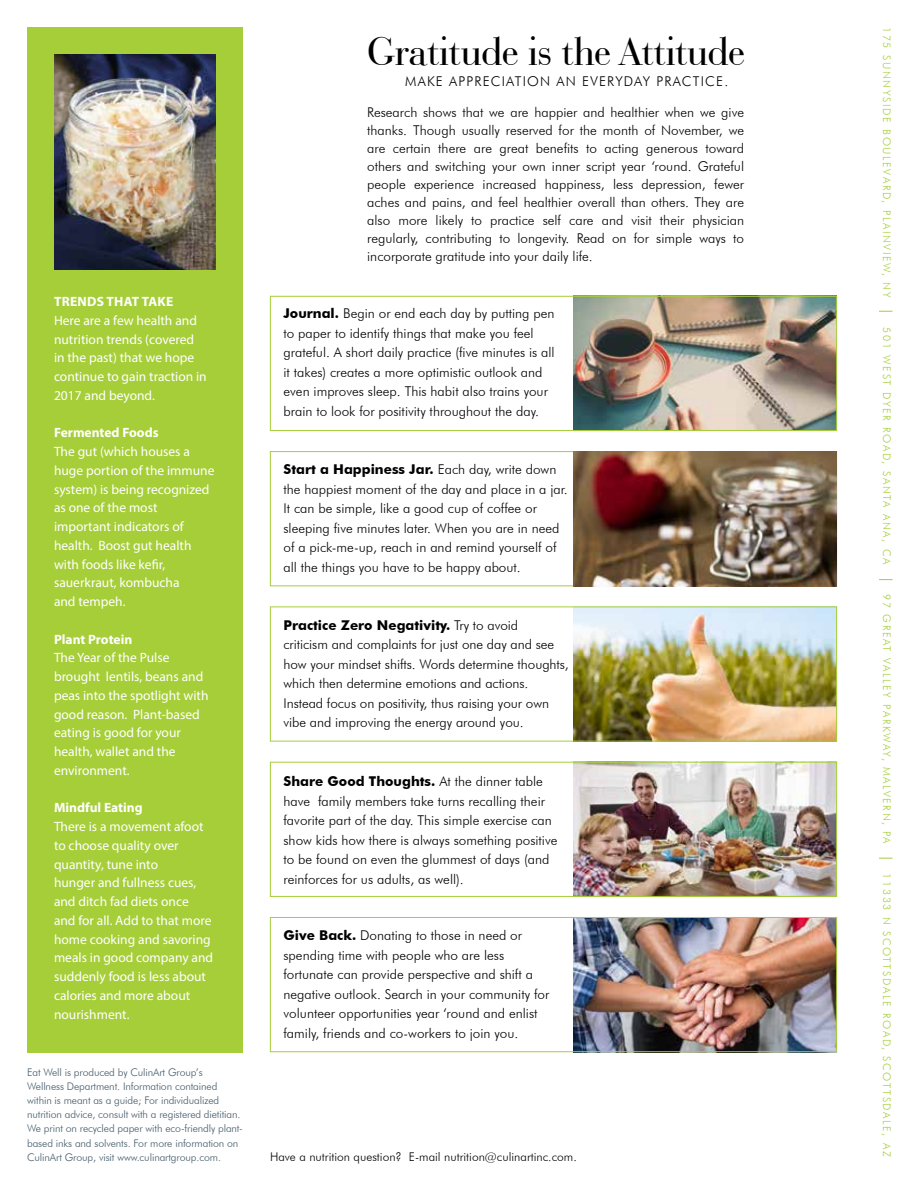
<style>
.page{position:relative;width:918px;height:1188px;background:#fff}
.page>*{position:absolute;margin:0;border:0;box-sizing:border-box;transform-origin:0 0}
.t1{font:42px "Bauer Bodoni BT";color:#000}
.t2{font:300 13.5px/19.5px "Futura BT";color:#000}
.t3{font:13.5px/18.8px "Myriad Pro";color:#fff}
.t4{font:700 13.5px "Myriad Pro";color:#fff}
.t5{font:300 13.5px "Futura BT";letter-spacing:.09em;color:#000}
.t6{font:700 13.5px "Myriad Pro";letter-spacing:.02em;color:#fff}
.t7{font:300 12px "Futura BT";color:#000}
.t8{font:300 10.5px/14.2px "Futura BT";letter-spacing:-.01em;color:#425968}
.t9{font:300 10.5px "Futura BT";letter-spacing:.16em;color:#a6ce39}
.s1{font-weight:700}
</style>
<div class="page">
<img style="left:574px;top:451px;width:263px;height:135px">
<div style="left:27px;top:27px;width:216px;height:1026px;background:#a6ce39"></div>
<img style="left:54px;top:54px;width:162px;height:216px">
<svg style="left:879px;top:311px;width:14px;height:1px"></svg>
<svg style="left:879px;top:579px;width:14px;height:1px"></svg>
<svg style="left:879px;top:858px;width:14px;height:1px"></svg>
<img style="left:574px;top:298px;width:261px;height:131px">
<div style="left:270px;top:296px;width:567px;height:135px;border:1px solid #a6ce39"></div>
<img style="left:574px;top:609px;width:261px;height:131px">
<div style="left:270px;top:607px;width:567px;height:135px;border:1px solid #a6ce39"></div>
<img style="left:574px;top:764px;width:261px;height:131px">
<div style="left:270px;top:762px;width:567px;height:135px;border:1px solid #a6ce39"></div>
<img style="left:574px;top:919px;width:261px;height:131px">
<div style="left:270px;top:917px;width:567px;height:135px;border:1px solid #a6ce39"></div>
<p class="t6" style="left:54px;top:293px;width:121px">TRENDS THAT TAKE</p>
<p class="t3" style="left:54px;top:311px;width:154px">Here are a few health and nutrition trends (covered in the past) that we hope continue to gain traction in<br>2017 and beyond.</p>
<p class="t4" style="left:54px;top:424px;width:106px">Fermented Foods</p>
<p class="t3" style="left:54px;top:442px;width:162px">The gut (which houses a huge portion of the immune system) is being recognized as one of the most important indicators of health. Boost gut health with foods like kefir, sauerkraut, kombucha<br>and tempeh.</p>
<p class="t4" style="left:54px;top:630px;width:80px">Plant Protein</p>
<p class="t3" style="left:54px;top:648px;width:156px">The Year of the Pulse brought lentils, beans and peas into the spotlight with good reason. Plant-based eating is good for your health, wallet and the environment.</p>
<p class="t4" style="left:54px;top:799px;width:90px">Mindful Eating</p>
<p class="t3" style="left:54px;top:817px;width:161px">There is a movement afoot to choose quality over quantity, tune into<br>hunger and fullness cues, and ditch fad diets once and for all. Add to that more home cooking and savoring meals in good company and suddenly food is less about calories and more about nourishment.</p>
<p class="t8" style="left:27px;top:1065px;width:217px">Eat Well is produced by CulinArt Group’s<br>Wellness Department. Information contained within is meant as a guide; For individualized nutrition advice, consult with a registered dietitian.<br>We print on recycled paper with eco-friendly plant&shy;based inks and solvents. For more information on CulinArt Group, visit www.culinartgroup.com.</p>
<h1 class="t1" style="left:367px;top:26px;width:379px">Gratitude is the Attitude</h1>
<p class="t9" style="left:893px;top:27px;width:272px;rotate:90deg">175 SUNNYSIDE BOULEVARD, PLAINVIEW, NY</p>
<p class="t9" style="left:893px;top:327px;width:239px;rotate:90deg">501 WEST DYER ROAD, SANTA ANA, CA</p>
<p class="t9" style="left:893px;top:594px;width:251px;rotate:90deg">97 GREAT VALLEY PARKWAY, MALVERN, PA</p>
<p class="t9" style="left:893px;top:873px;width:285px;rotate:90deg">11333 N SCOTTSDALE ROAD, SCOTTSDALE, AZ</p>
<p class="t5" style="left:405px;top:73px;width:325px">MAKE APPRECIATION AN EVERYDAY PRACTICE.</p>
<p class="t2" style="left:367px;top:103px;width:378px;line-height:18px;text-align:justify">Research shows that we are happier and healthier when we give thanks. Though usually reserved for the month of November, we are certain there are great benefits to acting generous toward others and switching your own inner script year ‘round. Grateful people experience increased happiness, less depression, fewer aches and pains, and feel healthier overall than others. They are also more likely to practice self care and visit their physician regularly, contributing to longevity. Read on for simple ways to incorporate gratitude into your daily life.</p>
<p class="t2" style="left:284px;top:304px;width:273px"><span class="s1">Journal.</span> Begin or end each day by putting pen to paper to identify things that make you feel grateful. A short daily practice (five minutes is all it takes) creates a more optimistic outlook and even improves sleep. This habit also trains your brain to look for positivity throughout the day.</p>
<p class="t2" style="left:284px;top:460px;width:286px"><span class="s1">Start a Happiness Jar.</span> Each day, write down the happiest moment of the day and place in a jar.<br>It can be simple, like a good cup of coffee or sleeping five minutes later. When you are in need of a pick-me-up, reach in and remind yourself of all the things you have to be happy about.</p>
<p class="t2" style="left:284px;top:615px;width:287px"><span class="s1">Practice Zero Negativity.</span> Try to avoid<br>criticism and complaints for just one day and see how your mindset shifts. Words determine thoughts, which then determine emotions and actions.<br>Instead focus on positivity, thus raising your own vibe and improving the energy around you.</p>
<p class="t2" style="left:284px;top:772px;width:276px"><span class="s1">Share Good Thoughts.</span> At the dinner table have family members take turns recalling their favorite part of the day. This simple exercise can show kids how there is always something positive to be found on even the glummest of days (and reinforces for us adults, as well).</p>
<p class="t2" style="left:284px;top:926px;width:267px"><span class="s1">Give Back.</span> Donating to those in need or spending time with people who are less fortunate can provide perspective and shift a negative outlook. Search in your community for volunteer opportunities year ‘round and enlist family, friends and co-workers to join you.</p>
<p class="t7" style="left:270px;top:1150px;width:308px">Have a nutrition question? E-mail nutrition@culinartinc.com.</p>
</div>
